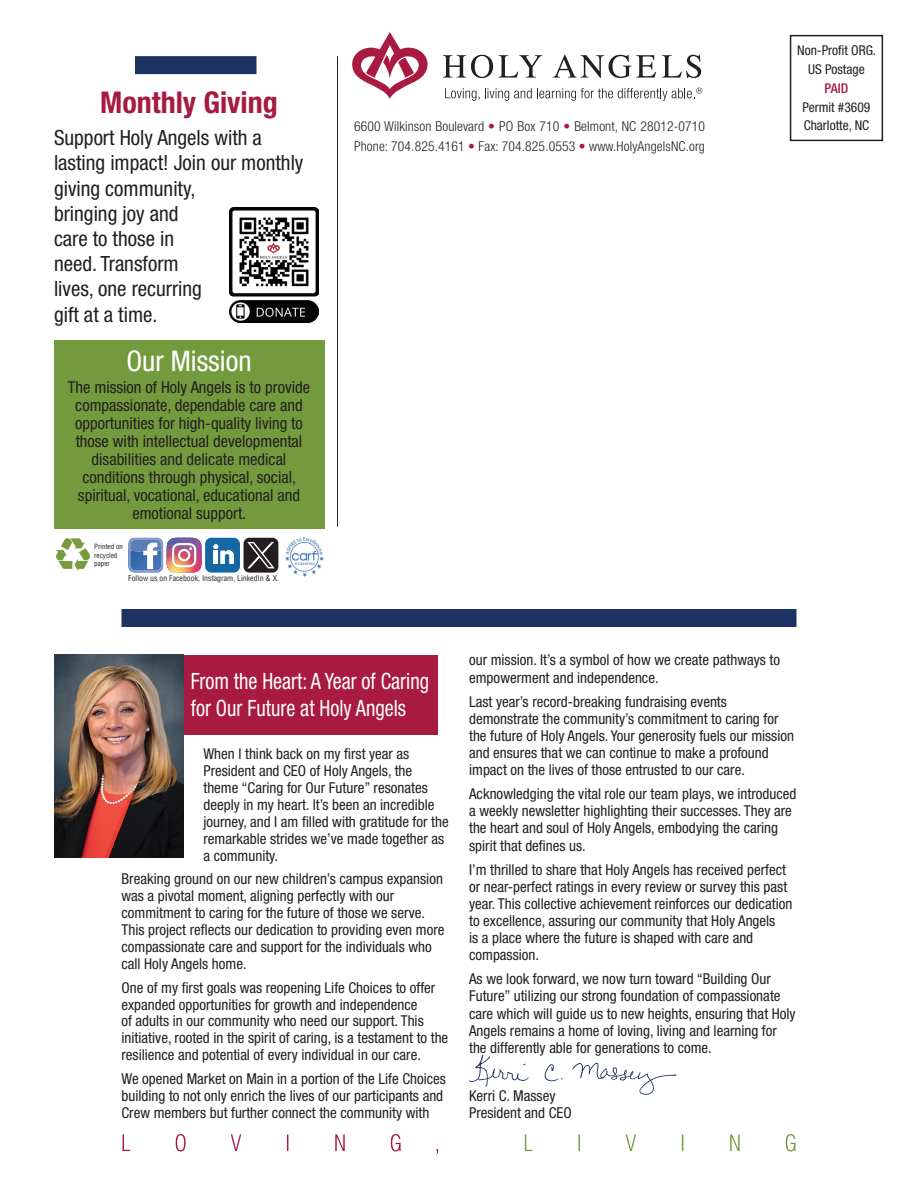
<style>
.page{position:relative;width:918px;height:1188px;background:#fff}
.page>*{position:absolute;margin:0;border:0;box-sizing:border-box;transform-origin:0 0}
.t1{font:700 condensed 30px "Helvetica Neue LT Std";color:#a81a3f}
.t2{font:condensed 28.5px "Helvetica Neue LT Std";color:#fff}
.t3{font:condensed 22.5px/27px "Helvetica Neue LT Std";color:#fff;scale:.9 1}
.t4{font:condensed 21px/25.2px "Helvetica Neue LT Std";color:#231f20}
.t5{font:condensed 16.5px/18px "Helvetica Neue LT Std";color:#231f20;text-align:center}
.t6{font:condensed 15px/17.1px "Helvetica Neue LT Std";color:#231f20}
.t7{font:300 condensed 13.65px "Helvetica Neue LT Std";letter-spacing:.01em;color:#231f20}
.t8{font:condensed 13.5px/18.8px "Helvetica Neue LT Std";color:#231f20;text-align:center}
.t9{font:500 condensed 13.5px "Helvetica Neue LT Std";color:#a81a3f}
.t10{font:condensed 7.8px "Helvetica LT Std";color:#231f20}
.t11{font:condensed 7.05px/8.6px "Helvetica LT Std";color:#231f20}
.s1{color:#a81a3f}
</style>
<div class="page">
<div style="left:122px;top:609px;width:675px;height:18px;background:#1e3262"></div>
<svg style="left:123px;top:1134px;width:315px;height:20px"></svg>
<svg style="left:525px;top:1134px;width:270px;height:17px"></svg>
<img style="left:469px;top:1055px;width:208px;height:40px">
<div style="left:182px;top:655px;width:256px;height:80px;background:#a81a3f"></div>
<img style="left:54px;top:655px;width:129px;height:202px">
<div style="left:790px;top:35px;width:93px;height:106px;border:2px solid #231f20"></div>
<hr style="left:337px;top:56px;width:1px;height:471px;background:#231f20">
<div style="left:135px;top:56px;width:121px;height:18px;background:#1e3262"></div>
<div style="left:54px;top:340px;width:270px;height:190px;background:#739b3d"></div>
<svg style="left:352px;top:32px;width:76px;height:67px"></svg>
<svg style="left:443px;top:55px;width:50px;height:23px"></svg>
<svg style="left:499px;top:55px;width:43px;height:23px"></svg>
<svg style="left:553px;top:55px;width:103px;height:23px"></svg>
<svg style="left:662px;top:55px;width:39px;height:23px"></svg>
<svg style="left:445px;top:88px;width:257px;height:13px"></svg>
<img style="left:230px;top:208px;width:88px;height:114px">
<img style="left:285px;top:538px;width:39px;height:38px">
<div style="left:244px;top:538px;width:34px;height:35px;background:#231f20;border-radius:6px"></div>
<svg style="left:247px;top:542px;width:28px;height:26px"></svg>
<svg style="left:55px;top:538px;width:36px;height:33px"></svg>
<svg style="left:128px;top:538px;width:112px;height:35px"></svg>
<h1 class="t1" style="left:100px;top:84px;width:179px">Monthly Giving</h1>
<h3 class="t4" style="left:54px;top:125px;width:251px">Support Holy Angels with a lasting impact! Join our monthly giving community,<br>bringing joy and<br>care to those in<br>need. Transform<br>lives, one recurring<br>gift at a time.</h3>
<h2 class="t2" style="left:126px;top:344px;width:127px">Our Mission</h2>
<p class="t5" style="left:68px;top:378px;width:244px">The mission of Holy Angels is to provide compassionate, dependable care and opportunities for high-quality living to those with intellectual developmental disabilities and delicate medical conditions through physical, social, spiritual, vocational, educational and emotional support.</p>
<p class="t11" style="left:94px;top:542px;width:30px">Printed on recycled paper</p>
<p class="t10" style="left:128px;top:574px;width:152px">Follow us on Facebook, Instagram, LinkedIn &amp; X.</p>
<p class="t8" style="left:797px;top:41px;width:80px">Non-Profit ORG.<br>US Postage</p>
<p class="t9" style="left:825px;top:80px;width:25px">PAID</p>
<p class="t8" style="left:803px;top:97px;width:69px">Permit #3609</p>
<p class="t7" style="left:354px;top:118px;width:353px">6600 Wilkinson Boulevard <span class="s1">•</span> PO Box 710 <span class="s1">•</span> Belmont, NC 28012-0710</p>
<p class="t8" style="left:804px;top:116px;width:67px">Charlotte, NC</p>
<p class="t7" style="left:354px;top:138px;width:353px">Phone: 704.825.4161 <span class="s1">•</span> Fax: 704.825.0553 <span class="s1">•</span> www.HolyAngelsNC.org</p>
<h3 class="t3" style="left:191px;top:667px;width:266px">From the Heart: A Year of Caring for Our Future at Holy Angels</h3>
<p class="t6" style="left:203px;top:745px;width:247px">When I think back on my first year as President and CEO of Holy Angels, the theme “Caring for Our Future” resonates deeply in my heart. It’s been an incredible journey, and I am filled with gratitude for the remarkable strides we’ve made together as a community.</p>
<p class="t6" style="left:122px;top:870px;width:324px">Breaking ground on our new children’s campus expansion was a pivotal moment, aligning perfectly with our commitment to caring for the future of those we serve.<br>This project reflects our dedication to providing even more compassionate care and support for the individuals who call Holy Angels home.</p>
<p class="t6" style="left:122px;top:979px;width:328px">One of my first goals was reopening Life Choices to offer expanded opportunities for growth and independence<br>of adults in our community who need our support. This initiative, rooted in the spirit of caring, is a testament to the resilience and potential of every individual in our care.</p>
<p class="t6" style="left:122px;top:1070px;width:326px">We opened Market on Main in a portion of the Life Choices building to not only enrich the lives of our participants and<br>Crew members but further connect the community with</p>
<p class="t6" style="left:469px;top:652px;width:312px">our mission. It’s a symbol of how we create pathways to empowerment and independence.</p>
<p class="t6" style="left:469px;top:693px;width:326px">Last year’s record-breaking fundraising events demonstrate the community’s commitment to caring for the future of Holy Angels. Your generosity fuels our mission and ensures that we can continue to make a profound impact on the lives of those entrusted to our care.</p>
<p class="t6" style="left:469px;top:785px;width:329px">Acknowledging the vital role our team plays, we introduced a weekly newsletter highlighting their successes. They are the heart and soul of Holy Angels, embodying the caring spirit that defines us.</p>
<p class="t6" style="left:469px;top:861px;width:325px">I’m thrilled to share that Holy Angels has received perfect or near-perfect ratings in every review or survey this past year. This collective achievement reinforces our dedication to excellence, assuring our community that Holy Angels<br>is a place where the future is shaped with care and compassion.</p>
<p class="t6" style="left:469px;top:970px;width:328px">As we look forward, we now turn toward “Building Our Future” utilizing our strong foundation of compassionate care which will guide us to new heights, ensuring that Holy Angels remains a home of loving, living and learning for the differently able for generations to come.</p>
<p class="t6" style="left:469px;top:1087px;width:104px">Kerri C. Massey<br>President and CEO</p>
</div>
